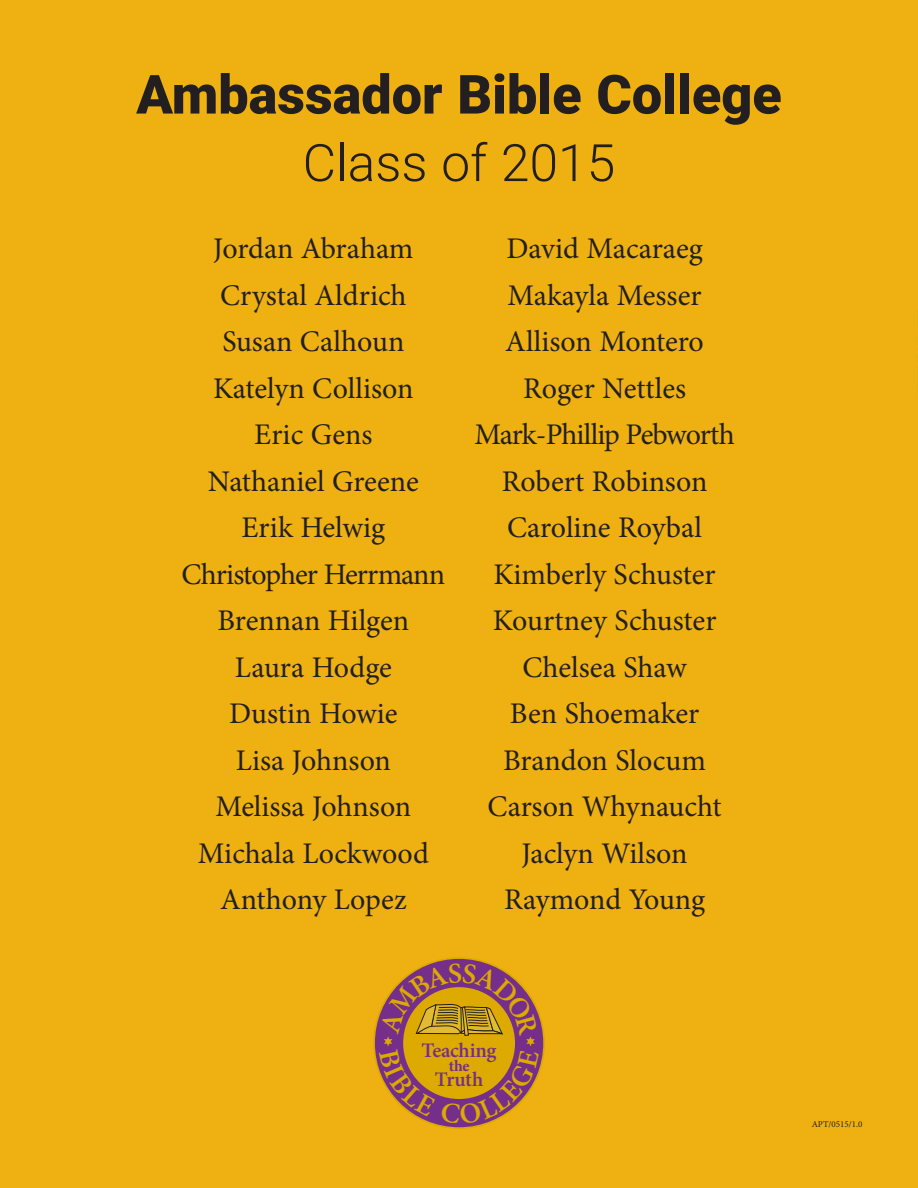
<style>
.page{position:relative;width:918px;height:1188px;background:#eeb111}
.page>*{position:absolute;margin:0;border:0;box-sizing:border-box;transform-origin:0 0}
.Main_Headings{font:900 54px "Roboto";color:#231f20}
.Main_Headings-2{font:300 51.6px "Roboto";color:#231f20}
.t1{font:30px/46.5px "Minion Pro";letter-spacing:-.005em;color:#231f20;text-align:center}
.t2{font:30px "Minion Pro";letter-spacing:-.035em;color:#231f20}
.t3{font:600 20.7px "Minion Pro";letter-spacing:-.015em;color:#752f8a}
.t4{font:700 16.05px "Minion Pro";color:#752f8a}
.t5{font:9px "Minion Pro";color:#231f20}
</style>
<div class="page">
<svg style="left:373px;top:957px;width:172px;height:172px;background:#b07540"></svg>
<p class="Main_Headings" style="left:136px;top:57px;width:647px">Ambassador Bible College</p>
<p class="Main_Headings-2" style="left:303px;top:127px;width:314px">Class of 2015</p>
<p class="t1" style="left:213px;top:225px;width:202px">Jordan Abraham</p>
<p class="t1" style="left:220px;top:272px;width:188px">Crystal Aldrich</p>
<p class="t1" style="left:222px;top:318px;width:184px">Susan Calhoun</p>
<p class="t1" style="left:213px;top:365px;width:202px">Katelyn Collison</p>
<p class="t1" style="left:254px;top:411px;width:120px">Eric Gens</p>
<p class="t1" style="left:208px;top:458px;width:213px">Nathaniel Greene</p>
<p class="t1" style="left:241px;top:504px;width:145px">Erik Helwig</p>
<p class="t2" style="left:182px;top:554px;width:265px">Christopher Herrmann</p>
<p class="t1" style="left:218px;top:597px;width:193px">Brennan Hilgen<br>Laura Hodge</p>
<p class="t1" style="left:229px;top:690px;width:170px">Dustin Howie</p>
<p class="t1" style="left:236px;top:737px;width:157px">Lisa Johnson</p>
<p class="t1" style="left:215px;top:783px;width:197px">Melissa Johnson</p>
<p class="t1" style="left:198px;top:830px;width:233px">Michala Lockwood</p>
<p class="t1" style="left:220px;top:876px;width:188px">Anthony Lopez</p>
<p class="t1" style="left:506px;top:225px;width:198px">David Macaraeg</p>
<p class="t1" style="left:508px;top:272px;width:196px">Makayla Messer</p>
<p class="t1" style="left:505px;top:318px;width:200px">Allison Montero</p>
<p class="t1" style="left:523px;top:365px;width:165px">Roger Nettles</p>
<p class="t2" style="left:474px;top:414px;width:262px">Mark-Phillip Pebworth</p>
<p class="t1" style="left:502px;top:458px;width:207px">Robert Robinson</p>
<p class="t1" style="left:507px;top:504px;width:197px">Caroline Roybal</p>
<p class="t1" style="left:493px;top:551px;width:224px">Kimberly Schuster</p>
<p class="t1" style="left:493px;top:597px;width:225px">Kourtney Schuster</p>
<p class="t1" style="left:523px;top:644px;width:166px">Chelsea Shaw</p>
<p class="t1" style="left:510px;top:690px;width:191px">Ben Shoemaker</p>
<p class="t1" style="left:503px;top:737px;width:205px">Brandon Slocum</p>
<p class="t1" style="left:488px;top:783px;width:236px">Carson Whynaucht</p>
<p class="t1" style="left:522px;top:830px;width:168px">Jaclyn Wilson</p>
<p class="t1" style="left:504px;top:876px;width:203px">Raymond Young</p>
<p class="t3" style="left:422px;top:1036px;width:76px">Teaching</p>
<p class="t4" style="left:449px;top:1054px;width:22px">the</p>
<p class="t3" style="left:435px;top:1065px;width:50px">Truth</p>
<p class="t5" style="left:812px;top:1118px;width:52px">APT/0515/1.0</p>
</div>
